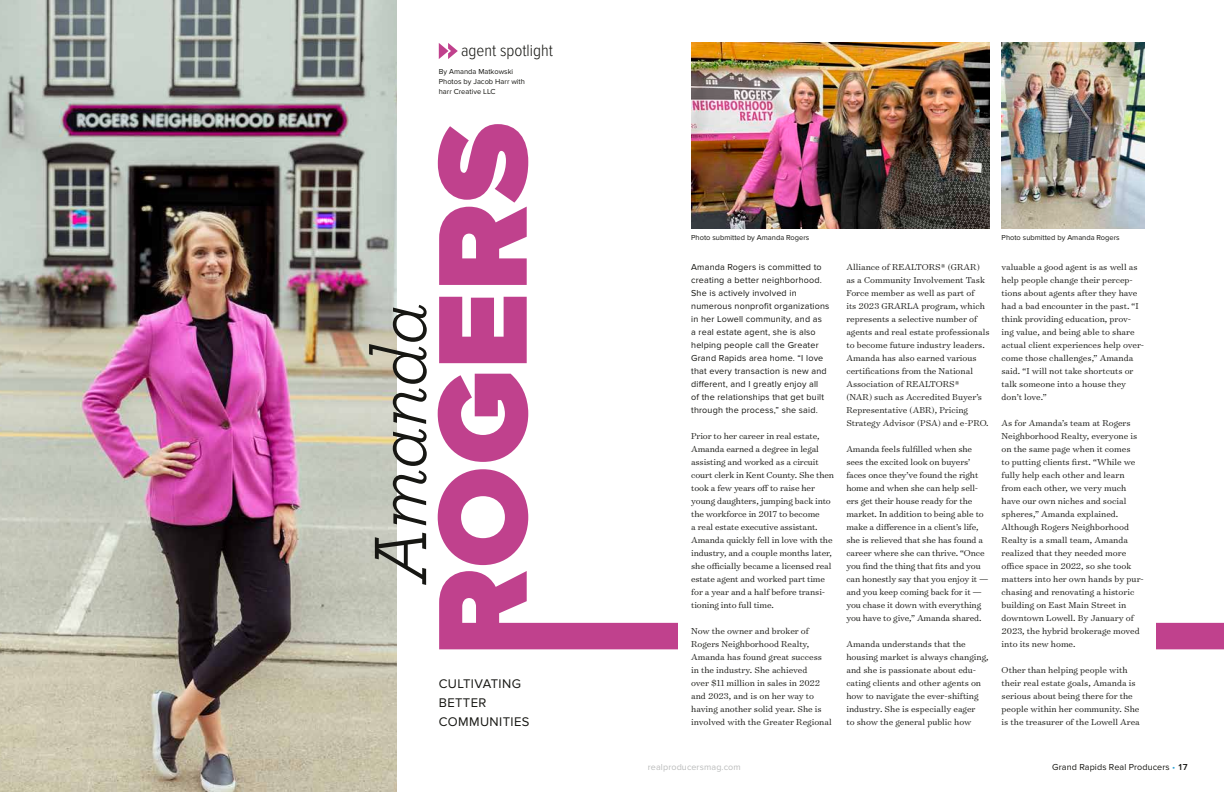
<style>
.page{position:relative;width:1224px;height:792px;background:#fff}
.page>*{position:absolute;margin:0;border:0;box-sizing:border-box;transform-origin:0 0}
.t1{font:italic 77.9px "Archer Pro";letter-spacing:-.015em;color:#171713}
.t2{font:300 17px "Proxima Nova Cond";color:#171713}
.t3{font:13px/19px "Proxima Nova";letter-spacing:.03em;color:#171713}
.t4{font:300 9.8px/13px "Surveyor Text";color:#171713}
.t5{font:9px/13px "Proxima Nova";letter-spacing:.02em;color:#171713}
.t6{font:9px "Proxima Nova";letter-spacing:.01em;color:#bbbcbc}
.t7{font:7.5px/10px "Proxima Nova";color:#171713}
.s1{color:#31a5d9}
.s2{font-weight:600}
</style>
<div class="page">
<svg style="left:438px;top:124px;width:786px;height:525px"></svg>
<img style="left:0;top:0;width:396px;height:792px">
<img style="left:691px;top:43px;width:299px;height:186px">
<img style="left:1002px;top:43px;width:143px;height:186px">
<div style="left:678px;top:505px;width:478px;height:249px;background:#fff"></div>
<svg style="left:439px;top:43px;width:19px;height:16px"></svg>
<h2 class="t2" style="left:461px;top:43px;width:93px">agent spotlight</h2>
<p class="t7" style="left:439px;top:67px;width:88px">By Amanda Matkowski<br>Photos by Jacob Harr with harr Creative LLC</p>
<h1 class="t1" style="left:345px;top:583px;width:282px;rotate:-90deg">Amanda</h1>
<h3 class="t3" style="left:439px;top:674px;width:92px">CULTIVATING<br>BETTER<br>COMMUNITIES</h3>
<p class="t7" style="left:691px;top:233px;width:120px">Photo submitted by Amanda Rogers</p>
<p class="t7" style="left:1002px;top:233px;width:120px">Photo submitted by Amanda Rogers</p>
<p class="t5" style="left:691px;top:260px;width:140px">Amanda Rogers is committed to creating a better neighborhood.<br>She is actively involved in numerous nonprofit organizations in her Lowell community, and as<br>a real estate agent, she is also helping people call the Greater<br>Grand Rapids area home. “I love that every transaction is new and different, and I greatly enjoy all<br>of the relationships that get built through the process,” she said.</p>
<p class="t4" style="left:691px;top:429px;width:144px">Prior to her career in real estate, Amanda earned a degree in legal assisting and worked as a circuit court clerk in Kent County. She then took a few years off to raise her young daughters, jumping back into the workforce in 2017 to become<br>a real estate executive assistant.<br>Amanda quickly fell in love with the industry, and a couple months later, she officially became a licensed real estate agent and worked part time for a year and a half before transi&shy;tioning into full time.</p>
<p class="t4" style="left:691px;top:624px;width:142px">Now the owner and broker of<br>Rogers Neighborhood Realty,<br>Amanda has found great success in the industry. She achieved<br>over $11 million in sales in 2022 and 2023, and is on her way to having another solid year. She is involved with the Greater Regional</p>
<p class="t4" style="left:846px;top:260px;width:145px">Alliance of REALTORS® (GRAR) as a Community Involvement Task<br>Force member as well as part of<br>its 2023 GRARLA program, which represents a selective number of agents and real estate professionals to become future industry leaders.<br>Amanda has also earned various certifications from the National<br>Association of REALTORS®<br>(NAR) such as Accredited Buyer’s<br>Representative (ABR), Pricing<br>Strategy Advisor (PSA) and e-PRO.</p>
<p class="t4" style="left:846px;top:442px;width:144px">Amanda feels fulfilled when she sees the excited look on buyers’ faces once they’ve found the right home and when she can help sell&shy;ers get their house ready for the market. In addition to being able to make a difference in a client’s life, she is relieved that she has found a career where she can thrive. “Once you find the thing that fits and you can honestly say that you enjoy it — and you keep coming back for it — you chase it down with everything you have to give,” Amanda shared.</p>
<p class="t4" style="left:846px;top:637px;width:144px">Amanda understands that the housing market is always changing, and she is passionate about edu&shy;cating clients and other agents on how to navigate the ever-shifting industry. She is especially eager<br>to show the general public how</p>
<p class="t4" style="left:1002px;top:260px;width:144px">valuable a good agent is as well as help people change their percep&shy;tions about agents after they have had a bad encounter in the past. “I think providing education, prov&shy;ing value, and being able to share actual client experiences help over&shy;come those challenges,” Amanda said. “I will not take shortcuts or talk someone into a house they don’t love.”</p>
<p class="t4" style="left:1002px;top:416px;width:144px">As for Amanda’s team at Rogers<br>Neighborhood Realty, everyone is on the same page when it comes<br>to putting clients first. “While we fully help each other and learn from each other, we very much have our own niches and social spheres,” Amanda explained.<br>Although Rogers Neighborhood<br>Realty is a small team, Amanda realized that they needed more office space in 2022, so she took matters into her own hands by pur&shy;chasing and renovating a historic building on East Main Street in downtown Lowell. By January of<br>2023, the hybrid brokerage moved into its new home.</p>
<p class="t4" style="left:1002px;top:663px;width:140px">Other than helping people with their real estate goals, Amanda is serious about being there for the people within her community. She is the treasurer of the Lowell Area</p>
<p class="t6" style="left:648px;top:762px;width:94px">realproducersmag.com</p>
<p class="t5" style="left:1052px;top:761px;width:137px">Grand Rapids Real Producers <span class="s1">•</span> <span class="s2">17</span></p>
</div>
